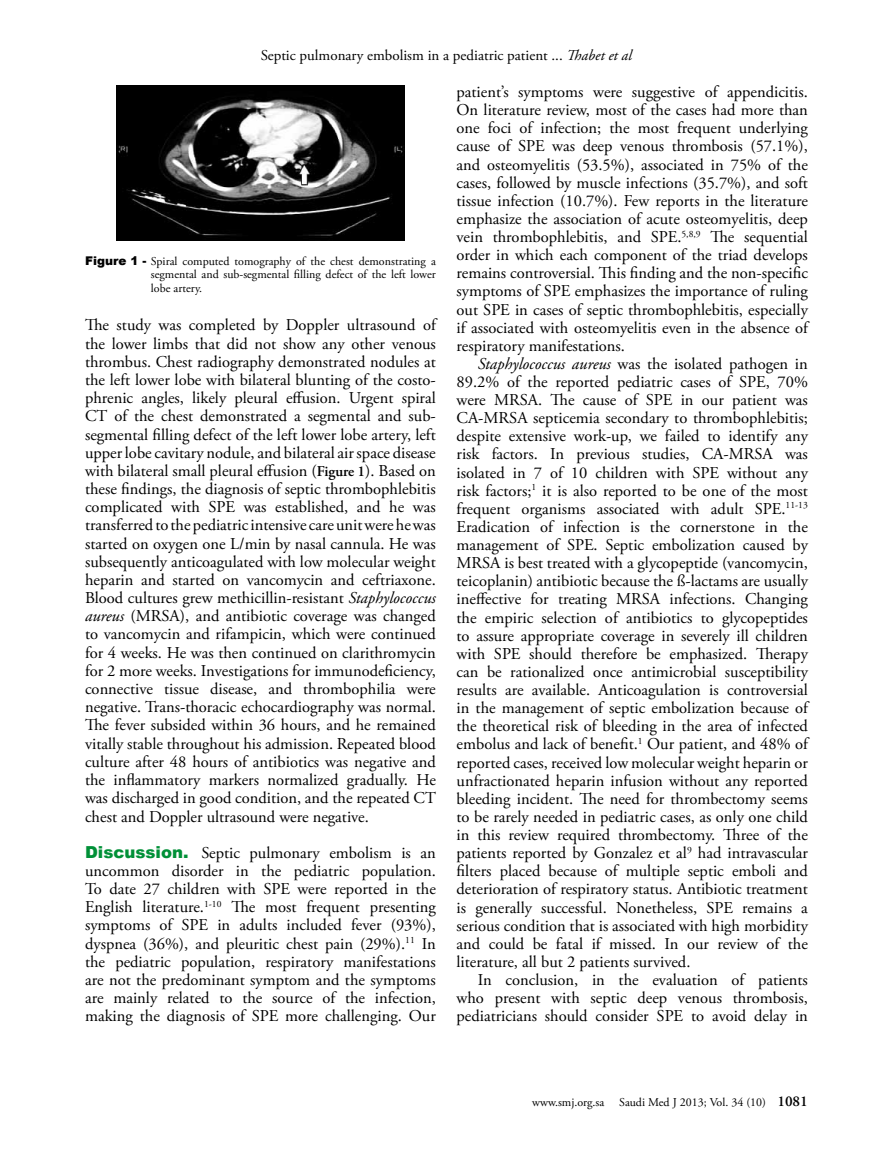
<style>
.page{position:relative;width:893px;height:1149px;background:#fff}
.page>*{position:absolute;margin:0;border:0;box-sizing:border-box;transform-origin:0 0}
.t1{font:16.5px/18.1px "Adobe Garamond Pro";color:#000;text-align:justify}
.t2{font:15px "Adobe Garamond Pro";color:#000}
.t3{font:12px/13.5px "Adobe Garamond Pro";color:#000;text-align:justify}
.s1{font-style:italic}
.s2{font-family:"Arial";font-weight:900}
.s3{font-weight:600;font-size:15px}
.s4{font-family:"Arial";font-weight:900;color:#009037}
</style>
<div class="page">
<img style="left:116px;top:85px;width:288px;height:156px">
<p class="t2" style="left:261px;top:46px;width:373px">Septic pulmonary embolism in a pediatric patient ... <span class="s1">Thabet et al</span></p>
<p class="t3" style="left:151px;top:254px;width:286px;text-indent:-66px"><span class="s2">Figure 1 -</span> Spiral computed tomography of the chest demonstrating a segmental and sub-segmental filling defect of the left lower lobe artery.</p>
<p class="t1" style="left:85px;top:316px;width:352px">The study was completed by Doppler ultrasound of the lower limbs that did not show any other venous thrombus. Chest radiography demonstrated nodules at the left lower lobe with bilateral blunting of the costo&shy;phrenic angles, likely pleural effusion. Urgent spiral CT of the chest demonstrated a segmental and sub&shy;segmental filling defect of the left lower lobe artery, left upper lobe cavitary nodule, and bilateral air space disease with bilateral small pleural effusion (<span class="s3">Figure 1</span>). Based on these findings, the diagnosis of septic thrombophlebitis complicated with SPE was established, and he was transferred to the pediatric intensive care unit were he was started on oxygen one L/min by nasal cannula. He was subsequently anticoagulated with low molecular weight heparin and started on vancomycin and ceftriaxone.<br>Blood cultures grew methicillin-resistant <span class="s1">Staphylococcus aureus</span> (MRSA), and antibiotic coverage was changed to vancomycin and rifampicin, which were continued for 4 weeks. He was then continued on clarithromycin for 2 more weeks. Investigations for immunodeficiency, connective tissue disease, and thrombophilia were negative. Trans-thoracic echocardiography was normal.<br>The fever subsided within 36 hours, and he remained vitally stable throughout his admission. Repeated blood culture after 48 hours of antibiotics was negative and the inflammatory markers normalized gradually. He was discharged in good condition, and the repeated CT chest and Doppler ultrasound were negative.</p>
<p class="t1" style="left:85px;top:843px;width:352px"><span class="s4">Discussion.</span> Septic pulmonary embolism is an uncommon disorder in the pediatric population.<br>To date 27 children with SPE were reported in the English literature.<sup>1-10</sup> The most frequent presenting symptoms of SPE in adults included fever (93%), dyspnea (36%), and pleuritic chest pain (29%).<sup>11</sup> In the pediatric population, respiratory manifestations are not the predominant symptom and the symptoms are mainly related to the source of the infection, making the diagnosis of SPE more challenging. Our</p>
<p class="t1" style="left:457px;top:83px;width:353px">patient’s symptoms were suggestive of appendicitis.<br>On literature review, most of the cases had more than one foci of infection; the most frequent underlying cause of SPE was deep venous thrombosis (57.1%), and osteomyelitis (53.5%), associated in 75% of the cases, followed by muscle infections (35.7%), and soft tissue infection (10.7%). Few reports in the literature emphasize the association of acute osteomyelitis, deep vein thrombophlebitis, and SPE.<sup>5,8,9</sup> The sequential order in which each component of the triad develops remains controversial. This finding and the non-specific symptoms of SPE emphasizes the importance of ruling out SPE in cases of septic thrombophlebitis, especially if associated with osteomyelitis even in the absence of respiratory manifestations.</p>
<p class="t1" style="left:457px;top:355px;width:353px;text-indent:21px"><span class="s1">Staphylococcus aureus</span> was the isolated pathogen in 89.2% of the reported pediatric cases of SPE, 70% were MRSA. The cause of SPE in our patient was CA-MRSA septicemia secondary to thrombophlebitis; despite extensive work-up, we failed to identify any risk factors. In previous studies, CA-MRSA was isolated in 7 of 10 children with SPE without any risk factors;<sup>1</sup> it is also reported to be one of the most frequent organisms associated with adult SPE.<sup>11-13<br></sup>Eradication of infection is the cornerstone in the management of SPE. Septic embolization caused by MRSA is best treated with a glycopeptide (vancomycin, teicoplanin) antibiotic because the ß-lactams are usually ineffective for treating MRSA infections. Changing the empiric selection of antibiotics to glycopeptides to assure appropriate coverage in severely ill children with SPE should therefore be emphasized. Therapy can be rationalized once antimicrobial susceptibility results are available. Anticoagulation is controversial in the management of septic embolization because of the theoretical risk of bleeding in the area of infected embolus and lack of benefit.<sup>1</sup> Our patient, and 48% of reported cases, received low molecular weight heparin or unfractionated heparin infusion without any reported bleeding incident. The need for thrombectomy seems to be rarely needed in pediatric cases, as only one child in this review required thrombectomy. Three of the patients reported by Gonzalez et al<sup>9</sup> had intravascular filters placed because of multiple septic emboli and deterioration of respiratory status. Antibiotic treatment is generally successful. Nonetheless, SPE remains a serious condition that is associated with high morbidity and could be fatal if missed. In our review of the literature, all but 2 patients survived.</p>
<p class="t1" style="left:457px;top:970px;width:353px;text-indent:21px">In conclusion, in the evaluation of patients who present with septic deep venous thrombosis, pediatricians should consider SPE to avoid delay in</p>
<p class="t3" style="left:532px;top:1095px;width:277px">www.smj.org.sa Saudi Med J 2013; Vol. 34 (10) <span class="s3">1081</span></p>
</div>
